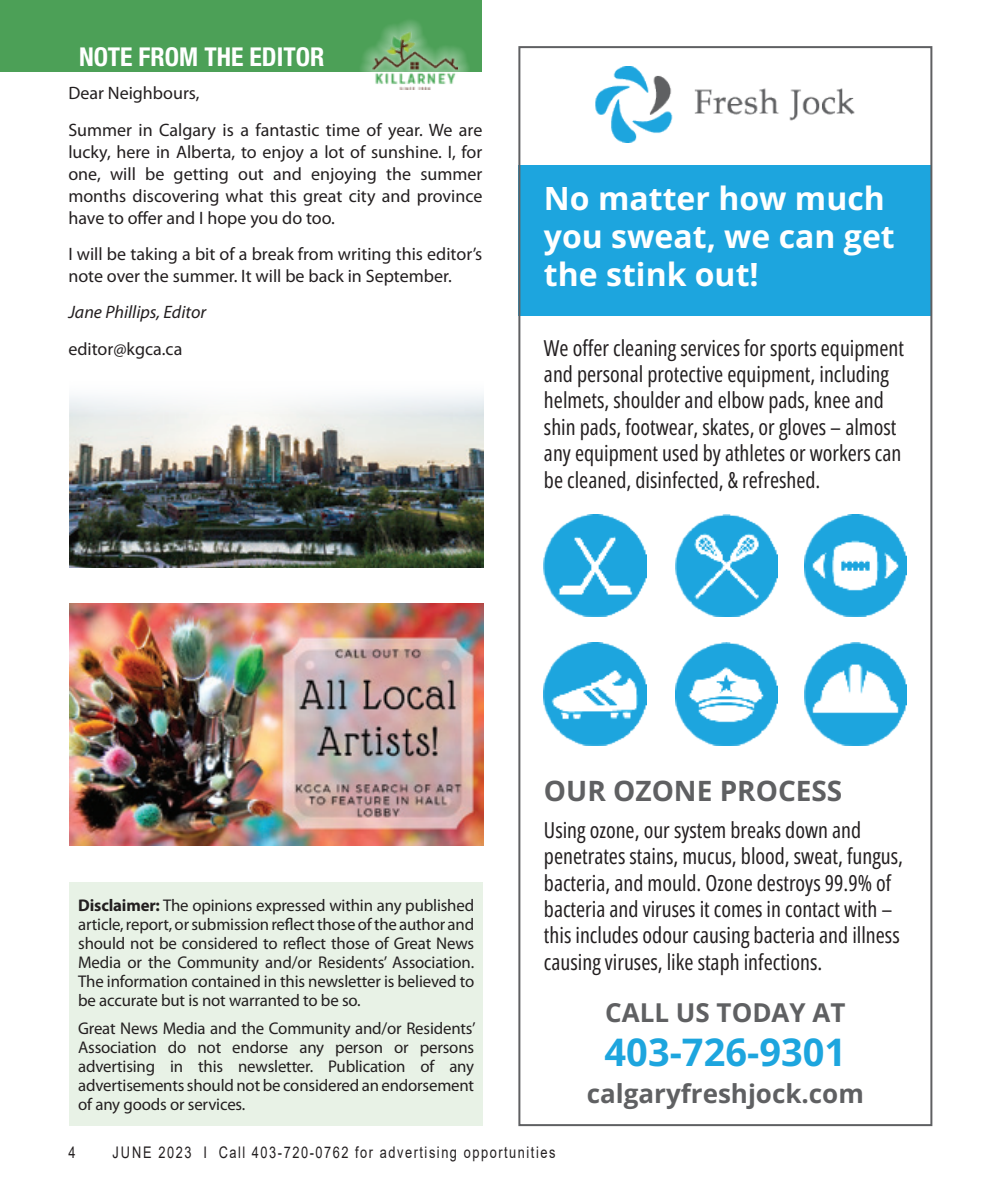
<style>
.page{position:relative;width:990px;height:1188px;background:#fff}
.page>*{position:absolute;margin:0;border:0;box-sizing:border-box;transform-origin:0 0}
.t1{font:700 38px "Open Sans";color:#1da5de}
.t2{font:700 32px/38px "Open Sans";color:#fff}
.t3{font:700 28px "Open Sans";color:#5f6062}
.t4{font:700 26px "Open Sans";color:#5f6062}
.t5{font:700 condensed 26px "Helvetica Neue LT Std";color:#fff}
.t6{font:22px/26.4px "Open Sans Condensed";color:#231f20}
.Body_text{font:18px/22px "Myriad Pro";color:#231f20;text-align:justify}
.Body_text-2{font:italic 18px "Myriad Pro";color:#231f20}
.Body_text-3{font:17px/19px "Myriad Pro";letter-spacing:-.01em;color:#231f20;text-align:justify}
.t7{font:16px "Arial";letter-spacing:.12em;color:#231f20;scale:.8 1}
.s1{font-weight:700}
</style>
<div class="page">
<img style="left:69px;top:604px;width:414px;height:242px">
<img style="left:69px;top:394px;width:414px;height:173px">
<div style="left:69px;top:882px;width:414px;height:244px;background:#e8f2e6"></div>
<div style="left:518px;top:166px;width:414px;height:150px;background:#1da5de"></div>
<img style="left:595px;top:67px;width:260px;height:76px">
<img style="left:544px;top:514px;width:103px;height:103px">
<img style="left:675px;top:514px;width:103px;height:103px">
<img style="left:804px;top:514px;width:103px;height:103px">
<img style="left:544px;top:643px;width:103px;height:102px">
<img style="left:675px;top:643px;width:103px;height:102px">
<img style="left:804px;top:643px;width:103px;height:102px">
<div style="left:0;top:0;width:481px;height:72px;background:#4ca057"></div>
<div style="left:359px;top:18px;width:111px;height:86px;background:#fff;opacity:.75"></div>
<img style="left:372px;top:31px;width:85px;height:59px">
<p class="t5" style="left:79px;top:41px;width:247px">NOTE FROM THE EDITOR</p>
<p class="Body_text" style="left:68px;top:82px;width:133px">Dear Neighbours,</p>
<p class="Body_text" style="left:68px;top:118px;width:415px">Summer in Calgary is a fantastic time of year. We are lucky, here in Alberta, to enjoy a lot of sunshine. I, for one, will be getting out and enjoying the summer months discovering what this great city and province have to offer and I hope you do too.</p>
<p class="Body_text" style="left:68px;top:243px;width:415px">I will be taking a bit of a break from writing this editor’s note over the summer. It will be back in September.</p>
<p class="Body_text-2" style="left:68px;top:301px;width:139px">Jane Phillips, Editor</p>
<p class="Body_text" style="left:68px;top:337px;width:115px">editor@kgca.ca</p>
<p class="t2" style="left:544px;top:179px;width:352px">No matter how much you sweat, we can get the stink out!</p>
<p class="t6" style="left:544px;top:334px;width:362px">We offer cleaning services for sports equipment and personal protective equipment, including helmets, shoulder and elbow pads, knee and shin pads, footwear, skates, or gloves – almost any equipment used by athletes or workers can be cleaned, disinfected, &amp; refreshed.</p>
<p class="Body_text-3" style="left:78px;top:896px;width:398px"><span class="s1">Disclaimer:</span> The opinions expressed within any published article, report, or submission reflect those of the author and should not be considered to reflect those of Great News Media or the Community and/or Residents’ Association.<br>The information contained in this newsletter is believed to be accurate but is not warranted to be so.</p>
<p class="Body_text-3" style="left:78px;top:1019px;width:399px">Great News Media and the Community and/or Residents’ Association do not endorse any person or persons advertising in this newsletter. Publication of any advertisements should not be considered an endorsement of any goods or services.</p>
<p class="t3" style="left:544px;top:771px;width:300px">OUR OZONE PROCESS</p>
<p class="t6" style="left:544px;top:816px;width:361px">Using ozone, our system breaks down and penetrates stains, mucus, blood, sweat, fungus, bacteria, and mould. Ozone destroys 99.9% of bacteria and viruses it comes in contact with – this includes odour causing bacteria and illness causing viruses, like staph infections.</p>
<p class="t4" style="left:605px;top:995px;width:242px">CALL US TODAY AT</p>
<p class="t1" style="left:605px;top:1027px;width:243px">403-726-9301</p>
<p class="t4" style="left:587px;top:1076px;width:279px">calgaryfreshjock.com</p>
<p class="t7" style="left:68px;top:1141px;width:10px">4</p>
<p class="t7" style="left:112px;top:1141px;width:555px">JUNE 2023 I Call 403-720-0762 for advertising opportunities</p>
</div>
